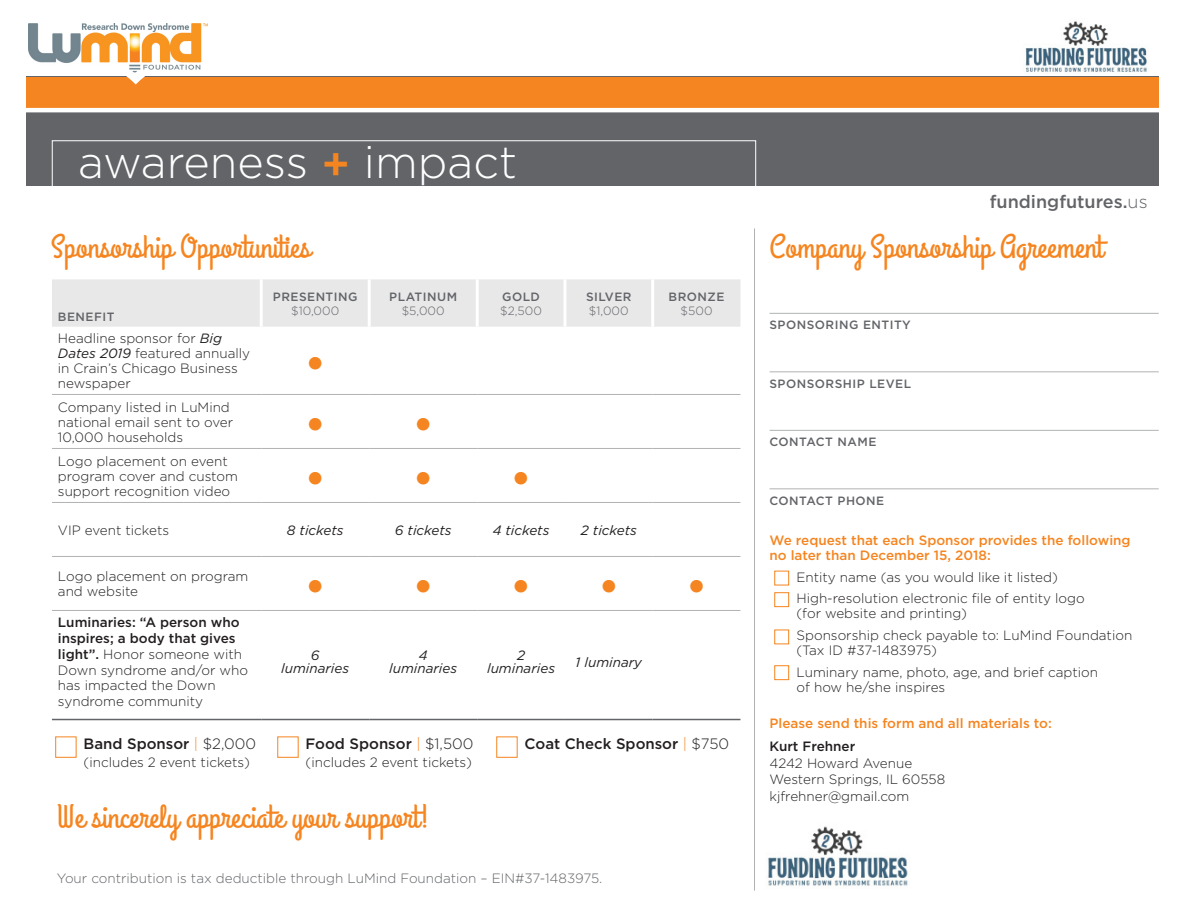
<style>
.page{position:relative;width:1188px;height:918px;background:#fff}
.page>*{position:absolute;margin:0;border:0;box-sizing:border-box;transform-origin:0 0}
.t1{font:300 45px "Gotham";color:#fff}
.t2{font:700 42px "Gotham";color:#f58520}
.t3{font:33px "Grand Hotel";color:#f58520}
.t4{font:500 18px "Gotham";color:#626468}
.t5{font:500 15px "Gotham";color:#231f20}
.t6{font:300 13.5px/15px "Gotham";color:#231f20}
.t7{font:500 13.5px/15px "Gotham";color:#f58520}
.t8{font:italic 13.5px/13.5px "Gotham";color:#231f20;text-align:center}
.t9{font:300 13.5px "Gotham";color:#626468}
.t10{font:500 13.5px "Gotham";color:#231f20}
.t11{font:500 12px "Gotham";letter-spacing:.04em;color:#626468}
.t12{font:300 12px "Gotham";color:#626468}
.s1{font-weight:500;color:#f58520}
.s2{font-weight:300}
.s3{font-weight:400;font-style:italic}
.s4{font-weight:500}
.s5{font-weight:300;color:#f58520}
</style>
<div class="page">
<div style="left:26px;top:77px;width:1133px;height:109px;background:#626468"></div>
<div style="left:26px;top:77px;width:1133px;height:33px;background:#f58520"></div>
<hr style="left:18px;top:108px;width:1155px;height:4px;background:#fff">
<img style="left:28px;top:24px;width:180px;height:49px">
<svg style="left:125px;top:76px;width:21px;height:8px"></svg>
<img style="left:1025px;top:21px;width:122px;height:52px">
<img style="left:767px;top:826px;width:141px;height:60px">
<div style="left:52px;top:140px;width:704px;height:82px;border:1px solid #fff"></div>
<hr style="left:754px;top:228px;width:1px;height:663px;background:#b1b2b4">
<div style="left:52px;top:279px;width:688px;height:48px;background:#e8e8e9"></div>
<hr style="left:52px;top:394px;width:209px;height:1px;background:#b1b2b4">
<hr style="left:261px;top:394px;width:108px;height:1px;background:#b1b2b4">
<hr style="left:369px;top:394px;width:108px;height:1px;background:#b1b2b4">
<hr style="left:477px;top:394px;width:88px;height:1px;background:#b1b2b4">
<hr style="left:565px;top:394px;width:88px;height:1px;background:#b1b2b4">
<hr style="left:653px;top:394px;width:87px;height:1px;background:#b1b2b4">
<hr style="left:52px;top:448px;width:209px;height:1px;background:#b1b2b4">
<hr style="left:261px;top:448px;width:108px;height:1px;background:#b1b2b4">
<hr style="left:369px;top:448px;width:108px;height:1px;background:#b1b2b4">
<hr style="left:477px;top:448px;width:88px;height:1px;background:#b1b2b4">
<hr style="left:565px;top:448px;width:88px;height:1px;background:#b1b2b4">
<hr style="left:653px;top:448px;width:87px;height:1px;background:#b1b2b4">
<hr style="left:52px;top:502px;width:209px;height:1px;background:#b1b2b4">
<hr style="left:261px;top:502px;width:108px;height:1px;background:#b1b2b4">
<hr style="left:369px;top:502px;width:108px;height:1px;background:#b1b2b4">
<hr style="left:477px;top:502px;width:88px;height:1px;background:#b1b2b4">
<hr style="left:565px;top:502px;width:88px;height:1px;background:#b1b2b4">
<hr style="left:653px;top:502px;width:87px;height:1px;background:#b1b2b4">
<hr style="left:52px;top:556px;width:209px;height:1px;background:#b1b2b4">
<hr style="left:261px;top:556px;width:108px;height:1px;background:#b1b2b4">
<hr style="left:369px;top:556px;width:108px;height:1px;background:#b1b2b4">
<hr style="left:477px;top:556px;width:88px;height:1px;background:#b1b2b4">
<hr style="left:565px;top:556px;width:88px;height:1px;background:#b1b2b4">
<hr style="left:653px;top:556px;width:87px;height:1px;background:#b1b2b4">
<hr style="left:52px;top:610px;width:209px;height:1px;background:#b1b2b4">
<hr style="left:261px;top:610px;width:108px;height:1px;background:#b1b2b4">
<hr style="left:369px;top:610px;width:108px;height:1px;background:#b1b2b4">
<hr style="left:477px;top:610px;width:88px;height:1px;background:#b1b2b4">
<hr style="left:565px;top:610px;width:88px;height:1px;background:#b1b2b4">
<hr style="left:653px;top:610px;width:87px;height:1px;background:#b1b2b4">
<hr style="left:52px;top:719px;width:209px;height:1px;background:#626468">
<hr style="left:261px;top:719px;width:108px;height:1px;background:#626468">
<hr style="left:369px;top:719px;width:108px;height:1px;background:#626468">
<hr style="left:477px;top:719px;width:88px;height:1px;background:#626468">
<hr style="left:565px;top:719px;width:88px;height:1px;background:#626468">
<hr style="left:653px;top:719px;width:87px;height:1px;background:#626468">
<hr style="left:260px;top:279px;width:3px;height:48px;background:#fff">
<hr style="left:368px;top:279px;width:3px;height:48px;background:#fff">
<hr style="left:476px;top:279px;width:3px;height:48px;background:#fff">
<hr style="left:563px;top:279px;width:3px;height:48px;background:#fff">
<hr style="left:651px;top:279px;width:3px;height:48px;background:#fff">
<div style="left:55px;top:736px;width:22px;height:22px;border:1px solid #f58520"></div>
<div style="left:277px;top:736px;width:22px;height:22px;border:1px solid #f58520"></div>
<div style="left:496px;top:736px;width:22px;height:22px;border:1px solid #f58520"></div>
<hr style="left:770px;top:313px;width:389px;height:1px;background:#b1b2b4">
<hr style="left:770px;top:372px;width:389px;height:1px;background:#b1b2b4">
<hr style="left:770px;top:430px;width:389px;height:1px;background:#b1b2b4">
<hr style="left:770px;top:489px;width:389px;height:1px;background:#b1b2b4">
<div style="left:774px;top:571px;width:15px;height:14px;border:1px solid #f58520"></div>
<div style="left:774px;top:592px;width:15px;height:15px;border:1px solid #f58520"></div>
<div style="left:774px;top:630px;width:15px;height:14px;border:1px solid #f58520"></div>
<div style="left:774px;top:665px;width:15px;height:15px;border:1px solid #f58520"></div>
<p class="t1" style="left:78px;top:134px;width:440px">awareness <span class="s1">+</span> impact</p>
<p class="t4" style="left:990px;top:191px;width:159px">fundingfutures.<span class="s2">us</span></p>
<p class="t3" style="left:51px;top:226px;width:261px">Sponsorship Opportunities</p>
<p class="t3" style="left:770px;top:226px;width:335px">Company Sponsorship Agreement</p>
<p class="t11" style="left:58px;top:310px;width:58px">BENEFIT</p>
<p class="t6" style="left:58px;top:331px;width:194px">Headline sponsor for <span class="s3">Big<br>Dates 2019</span> featured annually in Crain’s Chicago Business newspaper</p>
<p class="t6" style="left:58px;top:399px;width:177px">Company listed in LuMind national email sent to over<br>10,000 households</p>
<p class="t6" style="left:58px;top:453px;width:181px">Logo placement on event program cover and custom support recognition video</p>
<p class="t11" style="left:273px;top:290px;width:86px">PRESENTING</p>
<p class="t12" style="left:291px;top:303px;width:49px">$10,000</p>
<p class="t2" style="left:305px;top:339px;width:22px">•</p>
<p class="t11" style="left:389px;top:290px;width:69px">PLATINUM</p>
<p class="t12" style="left:402px;top:303px;width:44px">$5,000</p>
<p class="t2" style="left:305px;top:400px;width:22px">•</p>
<p class="t2" style="left:413px;top:400px;width:22px">•</p>
<p class="t11" style="left:502px;top:290px;width:39px">GOLD</p>
<p class="t12" style="left:500px;top:303px;width:43px">$2,500</p>
<p class="t2" style="left:305px;top:454px;width:22px">•</p>
<p class="t2" style="left:413px;top:454px;width:22px">•</p>
<p class="t2" style="left:511px;top:454px;width:22px">•</p>
<p class="t11" style="left:586px;top:290px;width:47px">SILVER</p>
<p class="t12" style="left:589px;top:303px;width:41px">$1,000</p>
<p class="t11" style="left:669px;top:290px;width:57px">BRONZE</p>
<p class="t12" style="left:681px;top:303px;width:33px">$500</p>
<p class="t6" style="left:58px;top:522px;width:113px">VIP event tickets</p>
<p class="t8" style="left:287px;top:523px;width:58px">8 tickets</p>
<p class="t8" style="left:395px;top:523px;width:58px">6 tickets</p>
<p class="t8" style="left:493px;top:523px;width:58px">4 tickets</p>
<p class="t8" style="left:581px;top:523px;width:57px">2 tickets</p>
<p class="t6" style="left:58px;top:569px;width:192px">Logo placement on program and website</p>
<p class="t2" style="left:305px;top:562px;width:22px">•</p>
<p class="t2" style="left:413px;top:562px;width:22px">•</p>
<p class="t2" style="left:511px;top:562px;width:22px">•</p>
<p class="t2" style="left:598px;top:562px;width:22px">•</p>
<p class="t2" style="left:686px;top:562px;width:22px">•</p>
<p class="t6" style="left:58px;top:614px;width:192px;line-height:15.8px"><span class="s4">Luminaries: “A person who inspires; a body that gives light”.</span> Honor someone with<br>Down syndrome and/or who has impacted the Down syndrome community</p>
<p class="t8" style="left:281px;top:648px;width:69px">6 luminaries</p>
<p class="t8" style="left:389px;top:648px;width:69px">4 luminaries</p>
<p class="t8" style="left:487px;top:648px;width:69px">2 luminaries</p>
<p class="t8" style="left:576px;top:655px;width:68px">1 luminary</p>
<p class="t5" style="left:84px;top:735px;width:174px">Band Sponsor <span class="s5">|</span> <span class="s2">$2,000</span></p>
<p class="t6" style="left:84px;top:754px;width:168px">(includes 2 event tickets)</p>
<p class="t5" style="left:306px;top:735px;width:169px">Food Sponsor <span class="s5">|</span> <span class="s2">$1,500</span></p>
<p class="t6" style="left:306px;top:754px;width:168px">(includes 2 event tickets)</p>
<p class="t3" style="left:57px;top:796px;width:375px">We sincerely appreciate your support!</p>
<p class="t5" style="left:525px;top:735px;width:206px">Coat Check Sponsor <span class="s5">|</span> <span class="s2">$750</span></p>
<p class="t9" style="left:57px;top:870px;width:547px">Your contribution is tax deductible through LuMind Foundation – EIN#37-1483975.</p>
<p class="t11" style="left:770px;top:318px;width:143px">SPONSORING ENTITY</p>
<p class="t11" style="left:770px;top:377px;width:143px">SPONSORSHIP LEVEL</p>
<p class="t11" style="left:770px;top:435px;width:108px">CONTACT NAME</p>
<p class="t11" style="left:770px;top:494px;width:116px">CONTACT PHONE</p>
<p class="t7" style="left:770px;top:532px;width:363px">We request that each Sponsor provides the following no later than December 15, 2018:</p>
<p class="t6" style="left:796px;top:569px;width:263px">Entity name (as you would like it listed)</p>
<p class="t6" style="left:796px;top:591px;width:290px">High-resolution electronic file of entity logo (for website and printing)</p>
<p class="t6" style="left:796px;top:627px;width:337px">Sponsorship check payable to: LuMind Foundation (Tax ID #37-1483975)</p>
<p class="t6" style="left:796px;top:664px;width:303px">Luminary name, photo, age, and brief caption of how he/she inspires</p>
<p class="t7" style="left:770px;top:715px;width:284px">Please send this form and all materials to:</p>
<p class="t10" style="left:770px;top:739px;width:87px">Kurt Frehner</p>
<p class="t6" style="left:770px;top:755px;width:144px">4242 Howard Avenue</p>
<p class="t6" style="left:770px;top:771px;width:177px">Western Springs, IL 60558</p>
<p class="t6" style="left:770px;top:788px;width:141px">kjfrehner@gmail.com</p>
</div>
